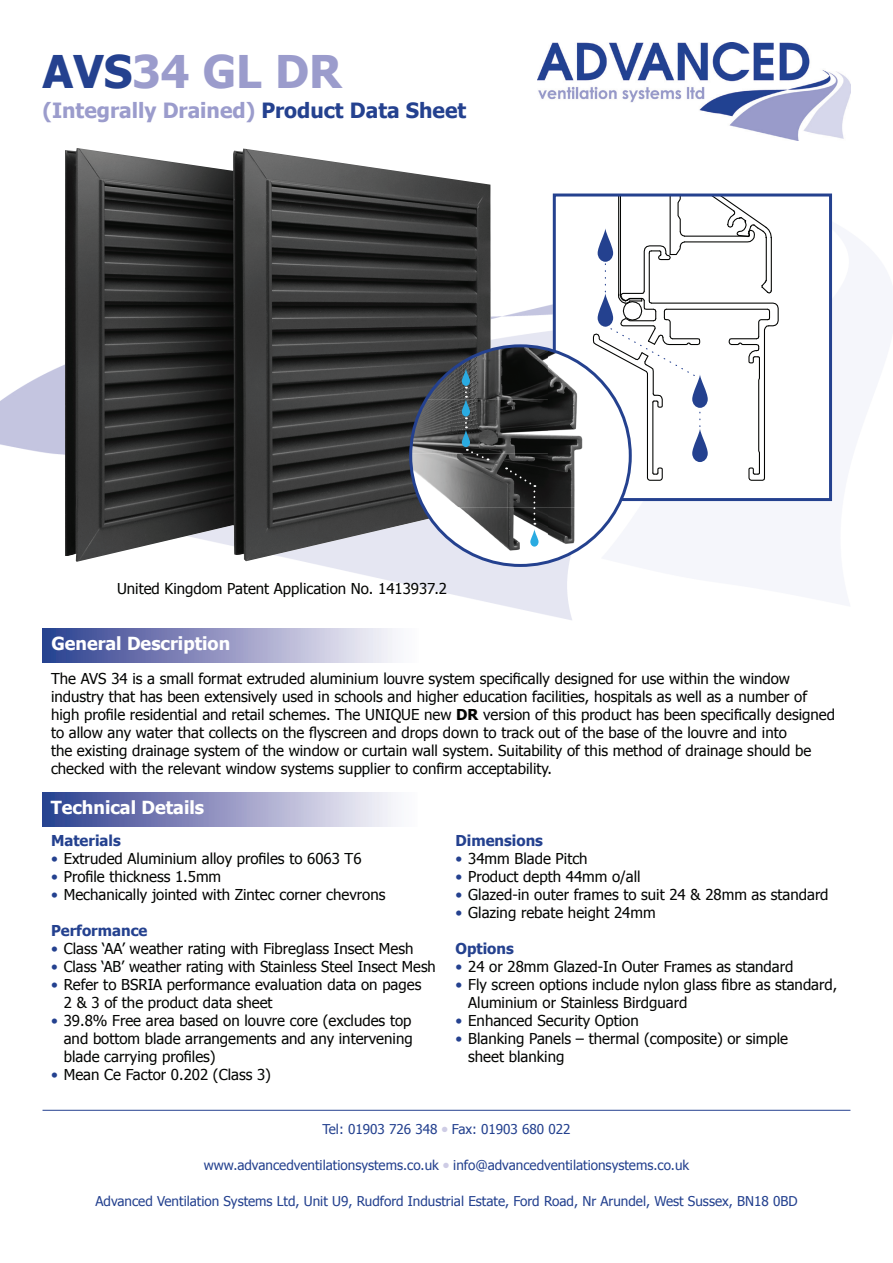
<style>
.page{position:relative;width:893px;height:1263px;background:#fff}
.page>*{position:absolute;margin:0;border:0;box-sizing:border-box;transform-origin:0 0}
.t1{font:700 45px "Tahoma";color:#9b9ccc}
.t2{font:700 21px "Tahoma";color:#9b9ccc}
.t3{font:700 18px "Tahoma";color:#fff}
.t4{font:15px/18px "Tahoma";color:#040503}
.t5{font:700 15px "Tahoma";color:#24418f}
.t6{font:13.5px "Tahoma";color:#24418f}
.s1{color:#24418f}
.s2{font-weight:700}
</style>
<div class="page">
<hr style="left:43px;top:1110px;width:807px;height:1px;background:#24418f">
<img style="left:0;top:193px;width:833px;height:427px">
<img style="left:537px;top:43px;width:313px;height:98px">
<img style="left:65px;top:148px;width:426px;height:414px">
<div style="left:43px;top:628px;width:403px;height:34px;background:linear-gradient(to right,#2f3e8f,#fff)"></div>
<div style="left:42px;top:792px;width:404px;height:34px;background:linear-gradient(to right,#2f3e8f,#fff)"></div>
<svg style="left:553px;top:193px;width:279px;height:308px"></svg>
<svg style="left:411px;top:346px;width:219px;height:219px"></svg>
<img style="left:548px;top:349px;width:46px;height:158px">
<img style="left:411px;top:400px;width:137px;height:107px">
<img style="left:424px;top:507px;width:170px;height:54px">
<svg style="left:462px;top:368px;width:26px;height:93px;background:#465459"></svg>
<svg style="left:506px;top:467px;width:32px;height:80px"></svg>
<h1 class="t1" style="left:43px;top:40px;width:301px"><span class="s1">AVS</span>34 GL DR</h1>
<h2 class="t2" style="left:43px;top:96px;width:425px">(Integrally Drained) <span class="s1">Product Data Sheet</span></h2>
<p class="t4" style="left:117px;top:579px;width:332px">United Kingdom Patent Application No. 1413937.2</p>
<p class="t3" style="left:51px;top:631px;width:180px">General Description</p>
<p class="t4" style="left:51px;top:669px;width:786px">The AVS 34 is a small format extruded aluminium louvre system specifically designed for use within the window industry that has been extensively used in schools and higher education facilities, hospitals as well as a number of high profile residential and retail schemes. The UNIQUE new <span class="s2">DR</span> version of this product has been specifically designed to allow any water that collects on the flyscreen and drops down to track out of the base of the louvre and into<br>the existing drainage system of the window or curtain wall system. Suitability of this method of drainage should be checked with the relevant window systems supplier to confirm acceptability.</p>
<p class="t3" style="left:51px;top:795px;width:155px">Technical Details</p>
<p class="t5" style="left:51px;top:830px;width:71px">Materials</p>
<p class="t4" style="left:51px;top:849px;width:312px"><span class="s1">•</span> Extruded Aluminium alloy profiles to 6063 T6</p>
<p class="t4" style="left:51px;top:867px;width:172px"><span class="s1">•</span> Profile thickness 1.5mm</p>
<p class="t4" style="left:51px;top:885px;width:336px"><span class="s1">•</span> Mechanically jointed with Zintec corner chevrons</p>
<p class="t5" style="left:51px;top:920px;width:98px">Performance</p>
<p class="t4" style="left:51px;top:939px;width:364px"><span class="s1">•</span> Class ‘AA’ weather rating with Fibreglass Insect Mesh</p>
<p class="t4" style="left:51px;top:957px;width:386px"><span class="s1">•</span> Class ‘AB’ weather rating with Stainless Steel Insect Mesh</p>
<p class="t4" style="left:64px;top:975px;width:359px;text-indent:-13px"><span class="s1">•</span> Refer to BSRIA performance evaluation data on pages<br>2 &amp; 3 of the product data sheet</p>
<p class="t4" style="left:64px;top:1011px;width:350px;text-align:justify;text-indent:-13px"><span class="s1">•</span> 39.8% Free area based on louvre core (excludes top and bottom blade arrangements and any intervening blade carrying profiles)</p>
<p class="t4" style="left:51px;top:1065px;width:221px"><span class="s1">•</span> Mean Ce Factor 0.202 (Class 3)</p>
<p class="t5" style="left:455px;top:830px;width:89px">Dimensions</p>
<p class="t4" style="left:455px;top:849px;width:134px"><span class="s1">•</span> 34mm Blade Pitch</p>
<p class="t4" style="left:455px;top:867px;width:187px"><span class="s1">•</span> Product depth 44mm o/all</p>
<p class="t4" style="left:455px;top:885px;width:375px"><span class="s1">•</span> Glazed-in outer frames to suit 24 &amp; 28mm as standard</p>
<p class="t4" style="left:455px;top:903px;width:202px"><span class="s1">•</span> Glazing rebate height 24mm</p>
<p class="t5" style="left:455px;top:938px;width:60px">Options</p>
<p class="t4" style="left:455px;top:957px;width:339px"><span class="s1">•</span> 24 or 28mm Glazed-In Outer Frames as standard</p>
<p class="t4" style="left:468px;top:975px;width:371px;text-indent:-13px"><span class="s1">•</span> Fly screen options include nylon glass fibre as standard,<br>Aluminium or Stainless Birdguard</p>
<p class="t4" style="left:455px;top:1011px;width:185px"><span class="s1">•</span> Enhanced Security Option</p>
<p class="t4" style="left:468px;top:1029px;width:321px;text-indent:-13px"><span class="s1">•</span> Blanking Panels – thermal (composite) or simple sheet blanking</p>
<p class="t6" style="left:322px;top:1120px;width:250px">Tel: 01903 726 348 <sup>●</sup> Fax: 01903 680 022</p>
<p class="t6" style="left:204px;top:1156px;width:487px">www.advancedventilationsystems.co.uk <sup>●</sup> info@advancedventilationsystems.co.uk</p>
<p class="t6" style="left:95px;top:1192px;width:704px">Advanced Ventilation Systems Ltd, Unit U9, Rudford Industrial Estate, Ford Road, Nr Arundel, West Sussex, BN18 0BD</p>
</div>
